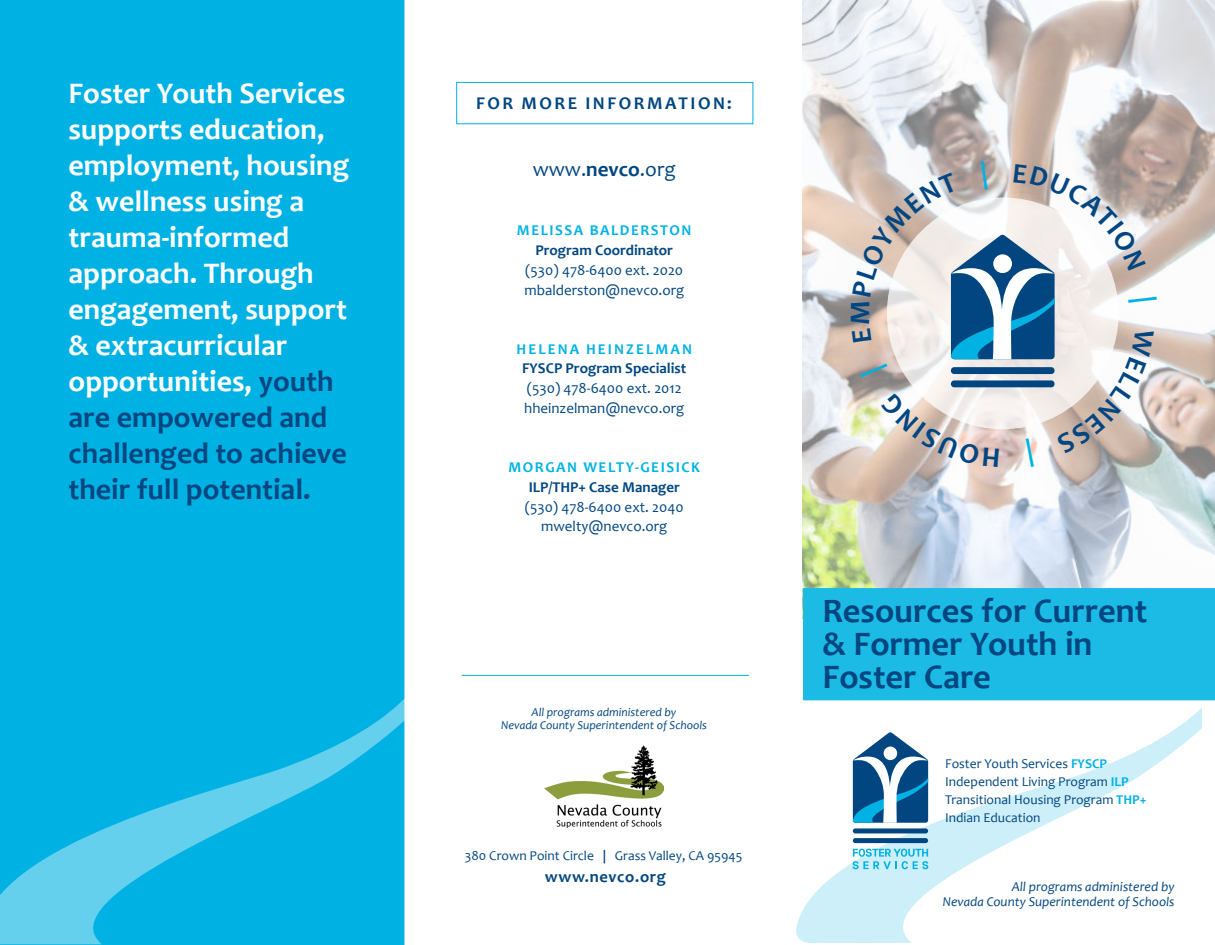
<style>
.page{position:relative;width:1215px;height:945px;background:#fff}
.page>*{position:absolute;margin:0;border:0;box-sizing:border-box;transform-origin:0 0}
.t1{font:700 34.5px/33px "Candara";color:#014680}
.t2{font:700 30px/36px "Candara";color:#fff}
.t3{font:21px "Candara";color:#014680}
.t4{font:700 18px "Candara";letter-spacing:.14em;color:#014680}
.t5{font:700 16.5px "Candara";letter-spacing:.04em;color:#014680}
.t6{font:15px "Candara";color:#014680}
.t7{font:700 15px "Candara";color:#014680}
.t8{font:700 15px "Candara";letter-spacing:.1em;color:#00b2e3}
.t9{font:700 15px "Candara";letter-spacing:.14em;color:#00b2e3}
.t10{font:13.5px "Candara";color:#014680}
.t11{font:italic 13.5px/15px "Candara";color:#014680;text-align:right}
.t12{font:italic 12px/13.5px "Candara";color:#014680;text-align:center}
.s1{color:#014680}
.s2{font-weight:700}
.s3{font-weight:700;color:#00b2e3}
</style>
<div class="page">
<div style="left:1px;top:1px;width:403px;height:943px;background:#00b2e3"></div>
<svg style="left:796px;top:700px;width:406px;height:243px"></svg>
<img style="left:803px;top:0;width:412px;height:588px">
<svg style="left:0;top:686px;width:405px;height:259px"></svg>
<svg style="left:853px;top:849px;width:75px;height:20px"></svg>
<svg style="left:852px;top:732px;width:77px;height:93px"></svg>
<div style="left:853px;top:828px;width:75px;height:5px;background:#014680;border-radius:2px"></div>
<div style="left:853px;top:838px;width:75px;height:5px;background:#014680;border-radius:2px"></div>
<div style="left:804px;top:589px;width:410px;height:111px;background:#1bbbe6"></div>
<div style="left:803px;top:588px;width:412px;height:112px;border:2px solid #1bbbe6"></div>
<div style="left:456px;top:82px;width:297px;height:42px;border:1px solid #00b2e3"></div>
<img style="left:545px;top:746px;width:119px;height:82px">
<hr style="left:462px;top:675px;width:287px;height:1px;background:#00b2e3">
<svg style="left:851px;top:161px;width:306px;height:306px"></svg>
<p class="t2" style="left:69px;top:75px;width:282px">Foster Youth Services supports education, employment, housing &amp; wellness using a trauma-informed approach. Through engagement, support &amp; extracurricular opportunities, <span class="s1">youth are empowered and challenged to achieve their full potential.</span></p>
<p class="t4" style="left:476px;top:92px;width:257px">FOR MORE INFORMATION:</p>
<p class="t3" style="left:533px;top:156px;width:145px">www.<span class="s2">nevco</span>.org</p>
<p class="t8" style="left:517px;top:221px;width:176px">MELISSA BALDERSTON</p>
<p class="t7" style="left:535px;top:241px;width:139px">Program Coordinator</p>
<p class="t6" style="left:525px;top:260px;width:159px">(530) 478-6400 ext. 2020</p>
<p class="t6" style="left:524px;top:280px;width:161px">mbalderston@nevco.org</p>
<p class="t9" style="left:517px;top:339px;width:177px">HELENA HEINZELMAN</p>
<p class="t7" style="left:522px;top:359px;width:166px">FYSCP Program Specialist</p>
<p class="t6" style="left:527px;top:379px;width:156px">(530) 478-6400 ext. 2012</p>
<p class="t6" style="left:524px;top:399px;width:162px">hheinzelman@nevco.org</p>
<p class="t8" style="left:509px;top:458px;width:193px">MORGAN WELTY-GEISICK</p>
<p class="t7" style="left:529px;top:478px;width:153px">ILP/THP+ Case Manager</p>
<p class="t6" style="left:525px;top:497px;width:160px">(530) 478-6400 ext. 2040</p>
<p class="t6" style="left:541px;top:517px;width:128px">mwelty@nevco.org</p>
<p class="t12" style="left:501px;top:705px;width:207px">All programs administered by<br>Nevada County Superintendent of Schools</p>
<p class="t10" style="left:465px;top:847px;width:279px">380 Crown Point Circle <span class="s2">|</span> Grass Valley, CA 95945</p>
<p class="t5" style="left:545px;top:866px;width:123px">www.nevco.org</p>
<p class="t1" style="left:822px;top:594px;width:326px">Resources for Current &amp; Former Youth in<br>Foster Care</p>
<p class="t10" style="left:945px;top:755px;width:163px">Foster Youth Services <span class="s3">FYSCP</span></p>
<p class="t10" style="left:945px;top:773px;width:185px">Independent Living Program <span class="s3">ILP</span></p>
<p class="t10" style="left:945px;top:791px;width:203px">Transitional Housing Program <span class="s3">THP+</span></p>
<p class="t10" style="left:945px;top:809px;width:97px">Indian Education</p>
<p class="t11" style="left:943px;top:879px;width:233px">All programs administered by<br>Nevada County Superintendent of Schools</p>
</div>
